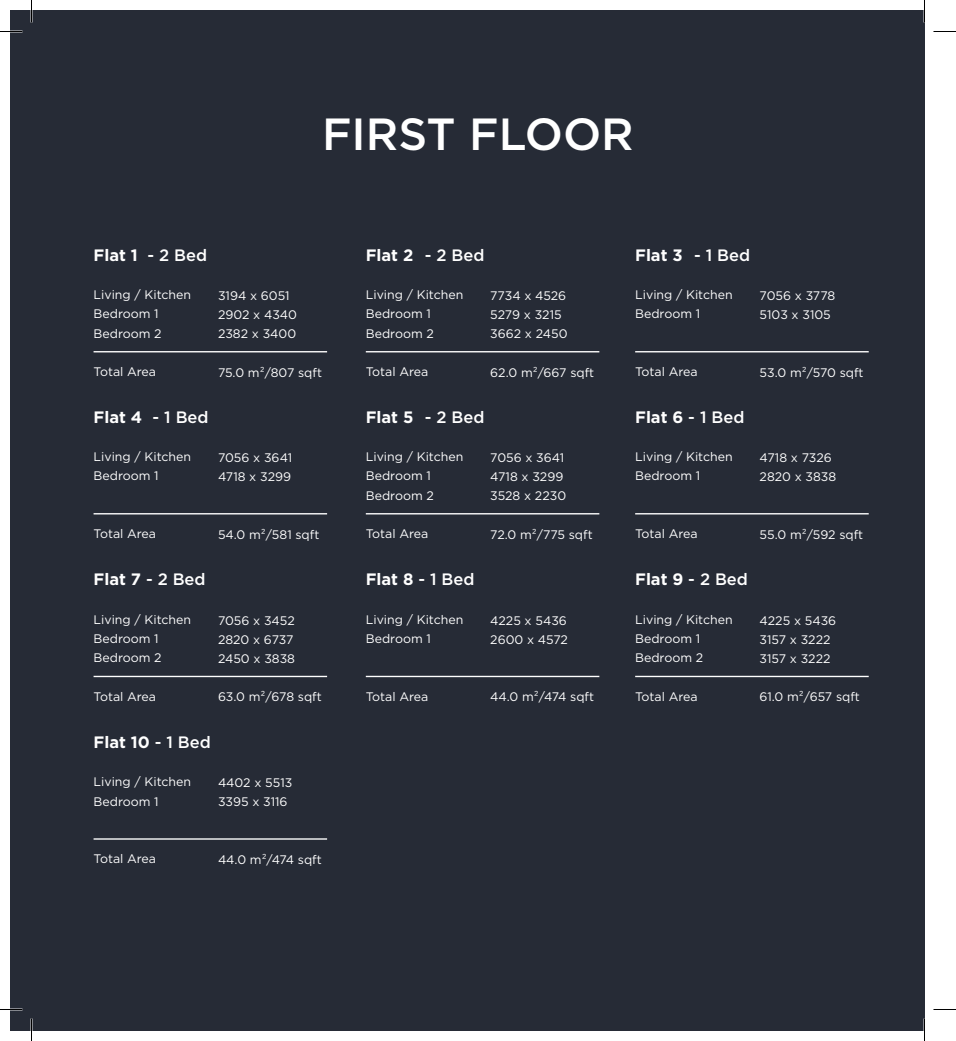
<style>
.page{position:relative;width:956px;height:1041px;background:#fff}
.page>*{position:absolute;margin:0;border:0;box-sizing:border-box;transform-origin:0 0}
.t1{font:500 45px "Gotham";color:#fff}
.t2{font:700 16.5px "Gotham";color:#fff}
.t3{font:12.3px "Gotham";color:#fff}
.s1{font-weight:500}
</style>
<div class="page">
<div style="left:10px;top:10px;width:914px;height:1021px;background:#262b36"></div>
<hr style="left:94px;top:351px;width:233px;height:1px;background:#fff">
<hr style="left:94px;top:513px;width:233px;height:1px;background:#fff">
<hr style="left:94px;top:676px;width:233px;height:1px;background:#fff">
<hr style="left:94px;top:838px;width:233px;height:2px;background:#fff">
<hr style="left:366px;top:351px;width:233px;height:1px;background:#fff">
<hr style="left:366px;top:513px;width:233px;height:1px;background:#fff">
<hr style="left:366px;top:676px;width:233px;height:1px;background:#fff">
<hr style="left:635px;top:351px;width:234px;height:1px;background:#fff">
<hr style="left:635px;top:513px;width:234px;height:1px;background:#fff">
<hr style="left:635px;top:676px;width:234px;height:1px;background:#fff">
<hr style="left:923px;top:0;width:2px;height:23px;background:#fff">
<hr style="left:923px;top:1018px;width:2px;height:23px;background:#fff">
<svg style="left:0;top:31px;width:22px;height:1px"></svg>
<svg style="left:933px;top:31px;width:23px;height:1px"></svg>
<svg style="left:0;top:1009px;width:22px;height:1px"></svg>
<svg style="left:933px;top:1009px;width:23px;height:1px"></svg>
<svg style="left:31px;top:0;width:1px;height:23px"></svg>
<svg style="left:31px;top:1018px;width:1px;height:23px"></svg>
<svg style="left:924px;top:0;width:1px;height:23px"></svg>
<svg style="left:924px;top:1018px;width:1px;height:23px"></svg>
<p class="t1" style="left:322px;top:105px;width:313px">FIRST FLOOR</p>
<p class="t2" style="left:94px;top:244px;width:115px">Flat 1 <span class="s1">- 2 Bed</span></p>
<p class="t3" style="left:94px;top:287px;width:99px">Living / Kitchen</p>
<p class="t3" style="left:94px;top:306px;width:67px">Bedroom 1</p>
<p class="t3" style="left:94px;top:325px;width:70px">Bedroom 2</p>
<p class="t3" style="left:94px;top:364px;width:64px">Total Area</p>
<p class="t2" style="left:94px;top:406px;width:117px">Flat 4 <span class="s1">- 1 Bed</span></p>
<p class="t3" style="left:94px;top:449px;width:99px">Living / Kitchen</p>
<p class="t3" style="left:94px;top:468px;width:67px">Bedroom 1</p>
<p class="t3" style="left:218px;top:288px;width:73px">3194 x 6051</p>
<p class="t3" style="left:218px;top:307px;width:81px">2902 x 4340</p>
<p class="t3" style="left:218px;top:326px;width:80px">2382 x 3400</p>
<p class="t3" style="left:218px;top:365px;width:106px">75.0 m²/807 sqft</p>
<p class="t3" style="left:218px;top:450px;width:76px">7056 x 3641</p>
<p class="t3" style="left:218px;top:469px;width:75px">4718 x 3299</p>
<p class="t3" style="left:94px;top:526px;width:64px">Total Area</p>
<p class="t2" style="left:94px;top:569px;width:114px">Flat 7 <span class="s1">- 2 Bed</span></p>
<p class="t3" style="left:94px;top:612px;width:99px">Living / Kitchen</p>
<p class="t3" style="left:94px;top:631px;width:67px">Bedroom 1</p>
<p class="t3" style="left:94px;top:650px;width:70px">Bedroom 2</p>
<p class="t3" style="left:94px;top:689px;width:64px">Total Area</p>
<p class="t2" style="left:94px;top:731px;width:119px">Flat 10 <span class="s1">- 1 Bed</span></p>
<p class="t3" style="left:94px;top:774px;width:99px">Living / Kitchen</p>
<p class="t3" style="left:94px;top:793px;width:67px">Bedroom 1</p>
<p class="t3" style="left:218px;top:527px;width:103px">54.0 m²/581 sqft</p>
<p class="t3" style="left:218px;top:612px;width:78px">7056 x 3452</p>
<p class="t3" style="left:218px;top:631px;width:77px">2820 x 6737</p>
<p class="t3" style="left:218px;top:651px;width:79px">2450 x 3838</p>
<p class="t3" style="left:218px;top:689px;width:105px">63.0 m²/678 sqft</p>
<p class="t3" style="left:218px;top:775px;width:76px">4402 x 5513</p>
<p class="t3" style="left:218px;top:794px;width:71px">3395 x 3116</p>
<p class="t3" style="left:94px;top:851px;width:64px">Total Area</p>
<p class="t3" style="left:218px;top:852px;width:105px">44.0 m²/474 sqft</p>
<p class="t2" style="left:366px;top:244px;width:120px">Flat 2 <span class="s1">- 2 Bed</span></p>
<p class="t3" style="left:366px;top:287px;width:99px">Living / Kitchen</p>
<p class="t3" style="left:366px;top:306px;width:67px">Bedroom 1</p>
<p class="t3" style="left:366px;top:325px;width:70px">Bedroom 2</p>
<p class="t3" style="left:366px;top:364px;width:64px">Total Area</p>
<p class="t2" style="left:366px;top:406px;width:120px">Flat 5 <span class="s1">- 2 Bed</span></p>
<p class="t3" style="left:366px;top:449px;width:99px">Living / Kitchen</p>
<p class="t3" style="left:366px;top:468px;width:67px">Bedroom 1</p>
<p class="t3" style="left:366px;top:487px;width:70px">Bedroom 2</p>
<p class="t3" style="left:366px;top:526px;width:64px">Total Area</p>
<p class="t2" style="left:366px;top:569px;width:110px">Flat 8 <span class="s1">- 1 Bed</span></p>
<p class="t3" style="left:366px;top:612px;width:99px">Living / Kitchen</p>
<p class="t3" style="left:366px;top:631px;width:67px">Bedroom 1</p>
<p class="t3" style="left:490px;top:288px;width:78px">7734 x 4526</p>
<p class="t3" style="left:490px;top:307px;width:73px">5279 x 3215</p>
<p class="t3" style="left:490px;top:326px;width:79px">3662 x 2450</p>
<p class="t3" style="left:490px;top:365px;width:106px">62.0 m²/667 sqft</p>
<p class="t3" style="left:490px;top:450px;width:76px">7056 x 3641</p>
<p class="t3" style="left:490px;top:469px;width:75px">4718 x 3299</p>
<p class="t3" style="left:490px;top:488px;width:77px">3528 x 2230</p>
<p class="t3" style="left:490px;top:527px;width:104px">72.0 m²/775 sqft</p>
<p class="t3" style="left:490px;top:612px;width:78px">4225 x 5436</p>
<p class="t3" style="left:490px;top:631px;width:79px">2600 x 4572</p>
<p class="t3" style="left:366px;top:689px;width:64px">Total Area</p>
<p class="t3" style="left:490px;top:689px;width:105px">44.0 m²/474 sqft</p>
<p class="t2" style="left:635px;top:244px;width:117px">Flat 3 <span class="s1">- 1 Bed</span></p>
<p class="t3" style="left:635px;top:287px;width:99px">Living / Kitchen</p>
<p class="t3" style="left:635px;top:306px;width:67px">Bedroom 1</p>
<p class="t3" style="left:760px;top:288px;width:77px">7056 x 3778</p>
<p class="t3" style="left:760px;top:307px;width:73px">5103 x 3105</p>
<p class="t3" style="left:635px;top:364px;width:64px">Total Area</p>
<p class="t2" style="left:635px;top:406px;width:111px">Flat 6 <span class="s1">- 1 Bed</span></p>
<p class="t3" style="left:635px;top:449px;width:99px">Living / Kitchen</p>
<p class="t3" style="left:635px;top:468px;width:67px">Bedroom 1</p>
<p class="t3" style="left:760px;top:365px;width:105px">53.0 m²/570 sqft</p>
<p class="t3" style="left:760px;top:450px;width:74px">4718 x 7326</p>
<p class="t3" style="left:760px;top:469px;width:78px">2820 x 3838</p>
<p class="t3" style="left:635px;top:526px;width:64px">Total Area</p>
<p class="t2" style="left:635px;top:569px;width:114px">Flat 9 <span class="s1">- 2 Bed</span></p>
<p class="t3" style="left:635px;top:612px;width:99px">Living / Kitchen</p>
<p class="t3" style="left:635px;top:631px;width:67px">Bedroom 1</p>
<p class="t3" style="left:635px;top:650px;width:70px">Bedroom 2</p>
<p class="t3" style="left:635px;top:689px;width:64px">Total Area</p>
<p class="t3" style="left:760px;top:527px;width:105px">55.0 m²/592 sqft</p>
<p class="t3" style="left:760px;top:612px;width:78px">4225 x 5436</p>
<p class="t3" style="left:760px;top:631px;width:72px">3157 x 3222</p>
<p class="t3" style="left:760px;top:651px;width:72px">3157 x 3222</p>
<p class="t3" style="left:760px;top:689px;width:102px">61.0 m²/657 sqft</p>
</div>
